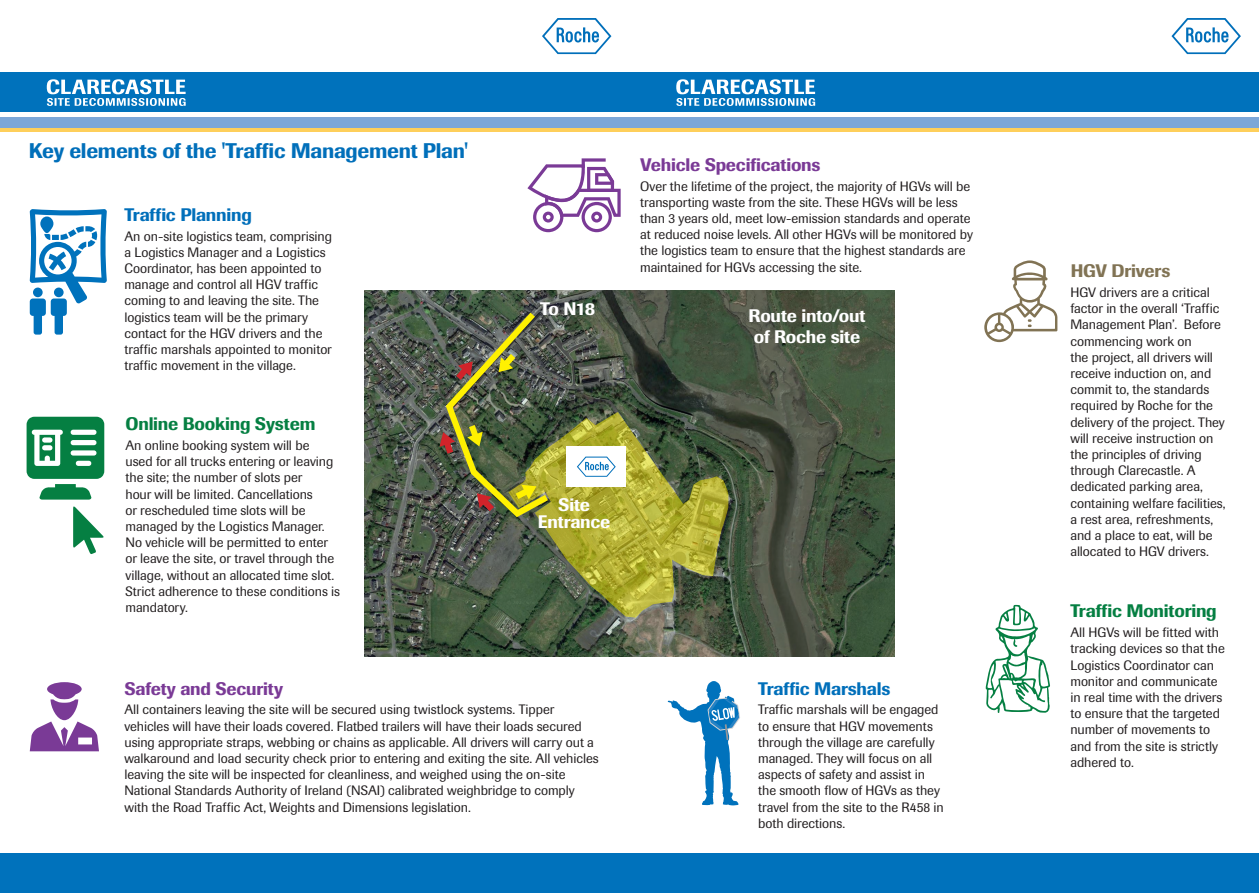
<style>
.page{position:relative;width:1259px;height:893px;background:#fff}
.page>*{position:absolute;margin:0;border:0;box-sizing:border-box;transform-origin:0 0}
.Titel_Fliesstext{font:500 21px "Imago";letter-spacing:-.015em;color:#006fba}
.Titel_Fliesstext-2{font:500 18px "Imago";letter-spacing:-.01em;color:#fff}
.Titel_Fliesstext-3{font:500 18px "Imago";letter-spacing:-.015em;color:#7a3a96}
.Titel_Fliesstext-4{font:500 18px "Imago";letter-spacing:-.015em;color:#057f42}
.Titel_Fliesstext-5{font:500 18px "Imago";letter-spacing:-.015em;color:#006fba}
.Titel_Fliesstext-6{font:500 18px "Imago";letter-spacing:-.005em;color:#817354}
.Titel_Fliesstext-7{font:13.5px/16.2px "Imago";letter-spacing:-.005em;color:#231f20}
</style>
<div class="page">
<svg style="left:1171px;top:18px;width:70px;height:36px"></svg>
<svg style="left:542px;top:18px;width:69px;height:36px"></svg>
<div style="left:0;top:853px;width:1259px;height:40px;background:#0072bc"></div>
<div style="left:0;top:117px;width:1259px;height:11px;background:#7ca7d8"></div>
<div style="left:0;top:72px;width:1259px;height:39px;background:#0072bc"></div>
<hr style="left:0;top:128px;width:1259px;height:3px;background:#fecf5b">
<svg style="left:47px;top:79px;width:139px;height:27px"></svg>
<svg style="left:676px;top:79px;width:139px;height:27px"></svg>
<svg style="left:30px;top:682px;width:69px;height:69px"></svg>
<svg style="left:527px;top:158px;width:93px;height:74px"></svg>
<svg style="left:27px;top:417px;width:77px;height:83px"></svg>
<svg style="left:984px;top:260px;width:73px;height:82px"></svg>
<svg style="left:985px;top:605px;width:65px;height:108px"></svg>
<svg style="left:667px;top:681px;width:73px;height:124px"></svg>
<svg style="left:30px;top:209px;width:77px;height:126px"></svg>
<svg style="left:73px;top:506px;width:31px;height:48px"></svg>
<img style="left:364px;top:290px;width:530px;height:367px">
<svg style="left:508px;top:412px;width:220px;height:206px;background:#80853a"></svg>
<div style="left:567px;top:446px;width:59px;height:41px;background:#fff"></div>
<svg style="left:577px;top:457px;width:39px;height:20px"></svg>
<img style="left:439px;top:306px;width:116px;height:215px">
<p class="Titel_Fliesstext" style="left:29px;top:137px;width:441px">Key elements of the 'Traffic Management Plan'</p>
<p class="Titel_Fliesstext-5" style="left:124px;top:203px;width:129px">Traffic Planning</p>
<p class="Titel_Fliesstext-7" style="left:124px;top:228px;width:209px">An on-site logistics team, comprising a Logistics Manager and a Logistics Coordinator, has been appointed to manage and control all HGV traffic coming to and leaving the site. The logistics team will be the primary contact for the HGV drivers and the traffic marshals appointed to monitor traffic movement in the village.</p>
<p class="Titel_Fliesstext-4" style="left:125px;top:412px;width:191px">Online Booking System</p>
<p class="Titel_Fliesstext-7" style="left:125px;top:437px;width:216px">An online booking system will be<br>used for all trucks entering or leaving the site; the number of slots per<br>hour will be limited. Cancellations<br>or rescheduled time slots will be managed by the Logistics Manager.<br>No vehicle will be permitted to enter or leave the site, or travel through the village, without an allocated time slot.<br>Strict adherence to these conditions is mandatory.</p>
<p class="Titel_Fliesstext-2" style="left:540px;top:297px;width:57px">To N18</p>
<p class="Titel_Fliesstext-2" style="left:558px;top:493px;width:33px">Site</p>
<p class="Titel_Fliesstext-2" style="left:538px;top:510px;width:74px">Entrance</p>
<p class="Titel_Fliesstext-3" style="left:124px;top:677px;width:160px">Safety and Security</p>
<p class="Titel_Fliesstext-7" style="left:124px;top:701px;width:476px">All containers leaving the site will be secured using twistlock systems. Tipper vehicles will have their loads covered. Flatbed trailers will have their loads secured using appropriate straps, webbing or chains as applicable. All drivers will carry out a walkaround and load security check prior to entering and exiting the site. All vehicles leaving the site will be inspected for cleanliness, and weighed using the on-site National Standards Authority of Ireland (NSAI) calibrated weighbridge to comply with the Road Traffic Act, Weights and Dimensions legislation.</p>
<p class="Titel_Fliesstext-3" style="left:640px;top:153px;width:182px">Vehicle Specifications</p>
<p class="Titel_Fliesstext-7" style="left:640px;top:178px;width:334px">Over the lifetime of the project, the majority of HGVs will be transporting waste from the site. These HGVs will be less than 3 years old, meet low-emission standards and operate at reduced noise levels. All other HGVs will be monitored by the logistics team to ensure that the highest standards are maintained for HGVs accessing the site.</p>
<p class="Titel_Fliesstext-2" style="left:748px;top:304px;width:118px">Route into/out</p>
<p class="Titel_Fliesstext-2" style="left:754px;top:325px;width:108px">of Roche site</p>
<p class="Titel_Fliesstext-5" style="left:758px;top:677px;width:134px">Traffic Marshals</p>
<p class="Titel_Fliesstext-7" style="left:758px;top:701px;width:187px">Traffic marshals will be engaged to ensure that HGV movements through the village are carefully managed. They will focus on all aspects of safety and assist in the smooth flow of HGVs as they travel from the site to the R458 in both directions.</p>
<p class="Titel_Fliesstext-6" style="left:1070px;top:259px;width:101px">HGV Drivers</p>
<p class="Titel_Fliesstext-7" style="left:1070px;top:284px;width:157px">HGV drivers are a critical factor in the overall ‘Traffic<br>Management Plan’. Before commencing work on<br>the project, all drivers will receive induction on, and commit to, the standards required by Roche for the delivery of the project. They will receive instruction on the principles of driving through Clarecastle. A dedicated parking area, containing welfare facilities, a rest area, refreshments, and a place to eat, will be allocated to HGV drivers.</p>
<p class="Titel_Fliesstext-4" style="left:1070px;top:599px;width:148px">Traffic Monitoring</p>
<p class="Titel_Fliesstext-7" style="left:1070px;top:624px;width:156px">All HGVs will be fitted with tracking devices so that the<br>Logistics Coordinator can monitor and communicate in real time with the drivers to ensure that the targeted number of movements to and from the site is strictly adhered to.</p>
</div>
